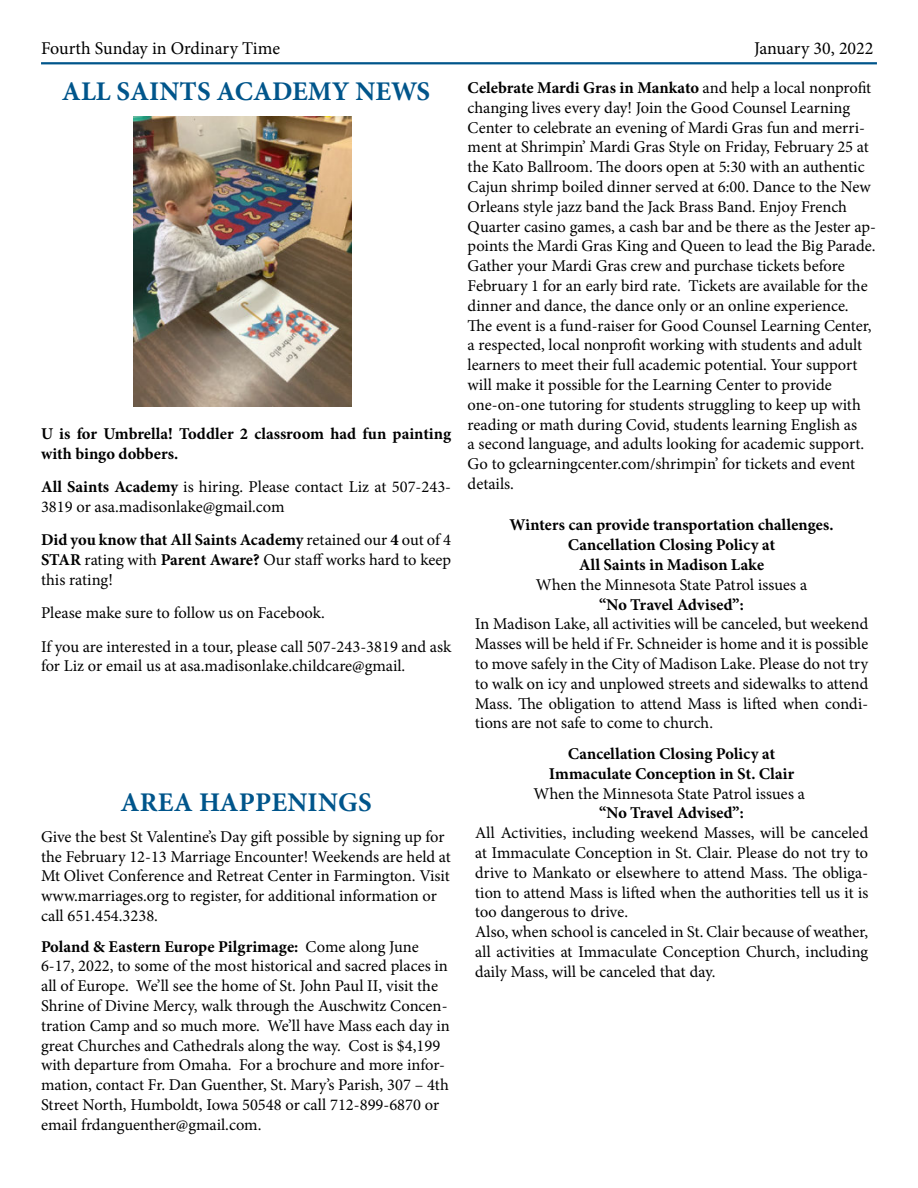
<style>
.page{position:relative;width:918px;height:1188px;background:#fff}
.page>*{position:absolute;margin:0;border:0;box-sizing:border-box;transform-origin:0 0}
.t1{font:700 27px "Minion Pro";letter-spacing:.005em;color:#00558b}
.t2{font:18px "Hwryqq Minion Pro";color:#000}
.t3{font:16.5px/19.8px "Bngbvj Minion Pro";color:#000}
.t4{font:700 16.5px/19.8px "Minion Pro";letter-spacing:-.005em;color:#000;text-align:center}
.s1{font-family:"Bngbvj Minion Pro";font-weight:400}
.s2{font-family:"Minion Pro";font-weight:700}
</style>
<div class="page">
<hr style="left:41px;top:62px;width:836px;height:2px;background:#00558b">
<img style="left:134px;top:117px;width:217px;height:290px">
<p class="t2" style="left:41px;top:36px;width:240px">Fourth Sunday in Ordinary Time</p>
<p class="t2" style="left:754px;top:36px;width:121px">January 30, 2022</p>
<h1 class="t1" style="left:62px;top:72px;width:251px">ALL SAINTS ACADEMY</h1>
<h1 class="t1" style="left:356px;top:72px;width:22px">NEW</h1>
<h1 class="t1" style="left:417px;top:72px;width:15px">S</h1>
<p class="t4" style="left:468px;top:78px;width:405px">Celebrate Mardi Gras in Mankato <span class="s1">and help a local nonprofit</span></p>
<p class="t3" style="left:468px;top:98px;width:410px">changing lives every day! Join the Good Counsel Learning Center to celebrate an evening of Mardi Gras fun and merri&shy;ment at Shrimpin’ Mardi Gras Style on Friday, February 25 at the Kato Ballroom. The doors open at 5:30 with an authentic Cajun shrimp boiled dinner served at 6:00. Dance to the New Orleans style jazz band the Jack Brass Band. Enjoy French Quarter casino games, a cash bar and be there as the Jester ap&shy;points the Mardi Gras King and Queen to lead the Big Parade.<br>Gather your Mardi Gras crew and purchase tickets before February 1 for an early bird rate. Tickets are available for the dinner and dance, the dance only or an online experience.<br>The event is a fund-raiser for Good Counsel Learning Center, a respected, local nonprofit working with students and adult learners to meet their full academic potential. Your support will make it possible for the Learning Center to provide one-on-one tutoring for students struggling to keep up with reading or math during Covid, students learning English as<br>a second language, and adults looking for academic support.<br>Go to gclearningcenter.com/shrimpin’ for tickets and event details.</p>
<p class="t4" style="left:510px;top:515px;width:326px">Winters can provide transportation challenges.<br>Cancellation Closing Policy at<br>All Saints in Madison Lake</p>
<p class="t3" style="left:536px;top:575px;width:273px">When the Minnesota State Patrol issues a</p>
<p class="t4" style="left:599px;top:594px;width:147px">“No Travel Advised”:</p>
<p class="t3" style="left:475px;top:614px;width:396px;text-align:justify">In Madison Lake, all activities will be canceled, but weekend Masses will be held if Fr. Schneider is home and it is possible to move safely in the City of Madison Lake. Please do not try to walk on icy and unplowed streets and sidewalks to attend Mass. The obligation to attend Mass is lifted when condi&shy;tions are not safe to come to church.</p>
<p class="t4" style="left:549px;top:744px;width:247px">Cancellation Closing Policy at<br>Immaculate Conception in St. Clair</p>
<p class="t3" style="left:534px;top:784px;width:273px">When the Minnesota State Patrol issues a</p>
<p class="t4" style="left:599px;top:803px;width:147px">“No Travel Advised”:</p>
<p class="t3" style="left:475px;top:823px;width:396px">All Activities, including weekend Masses, will be canceled at Immaculate Conception in St. Clair. Please do not try to drive to Mankato or elsewhere to attend Mass. The obliga&shy;tion to attend Mass is lifted when the authorities tell us it is too dangerous to drive.<br>Also, when school is canceled in St. Clair because of weather, all activities at Immaculate Conception Church, including daily Mass, will be canceled that day.</p>
<p class="t4" style="left:41px;top:424px;width:412px;text-align:left">U is for Umbrella! Toddler 2 classroom had fun painting with bingo dobbers.</p>
<p class="t3" style="left:41px;top:477px;width:412px"><span class="s2">All Saints Academy</span> is hiring. Please contact Liz at 507-243-<br>3819 or asa.madisonlake@gmail.com</p>
<p class="t4" style="left:41px;top:530px;width:412px">Did you know that All Saints Academy <span class="s1">retained our</span> 4 <span class="s1">out of 4</span></p>
<p class="t3" style="left:41px;top:550px;width:412px"><span class="s2">STAR</span> rating with <span class="s2">Parent Aware?</span> Our staff works hard to keep this rating!</p>
<p class="t3" style="left:41px;top:596px;width:412px;line-height:33.3px">Please make sure to follow us on Facebook.<br>If you are interested in a tour, please call 507-243-3819 and ask</p>
<p class="t3" style="left:41px;top:656px;width:366px">for Liz or email us at asa.madisonlake.childcare@gmail.</p>
<h1 class="t1" style="left:121px;top:784px;width:249px">area happenings</h1>
<p class="t3" style="left:41px;top:827px;width:411px">Give the best St Valentine’s Day gift possible by signing up for the February 12-13 Marriage Encounter! Weekends are held at Mt Olivet Conference and Retreat Center in Farmington. Visit www.marriages.org to register, for additional information or call 651.454.3238.</p>
<p class="t4" style="left:41px;top:936px;width:379px">Poland &amp; Eastern Europe Pilgrimage: <span class="s1">Come along June</span></p>
<p class="t3" style="left:41px;top:956px;width:410px">6-17, 2022, to some of the most historical and sacred places in all of Europe. We’ll see the home of St. John Paul II, visit the Shrine of Divine Mercy, walk through the Auschwitz Concen&shy;tration Camp and so much more. We’ll have Mass each day in great Churches and Cathedrals along the way. Cost is $4,199 with departure from Omaha. For a brochure and more infor&shy;mation, contact Fr. Dan Guenther, St. Mary’s Parish, 307 – 4th Street North, Humboldt, Iowa 50548 or call 712-899-6870 or email frdanguenther@gmail.com.</p>
</div>
